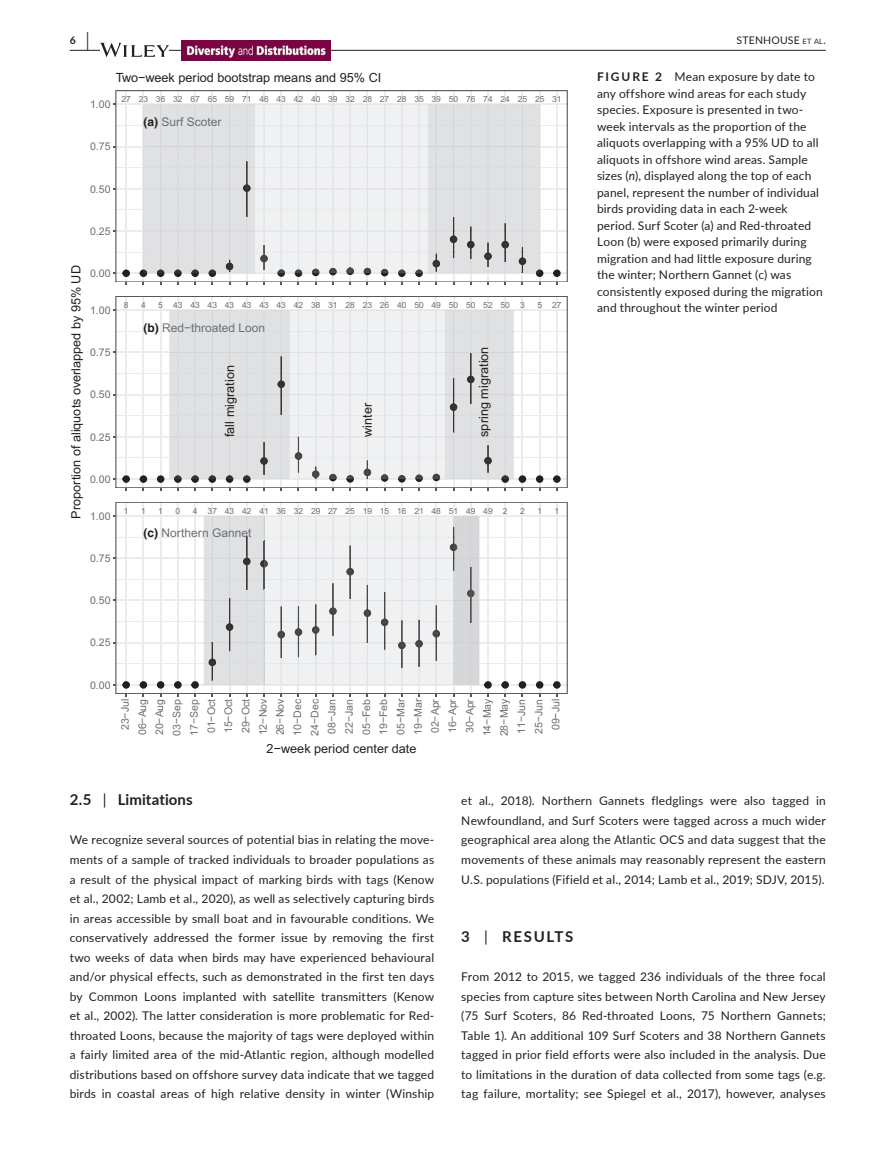
<style>
.page{position:relative;width:893px;height:1174px;background:#fff}
.page>*{position:absolute;margin:0;border:0;box-sizing:border-box;transform-origin:0 0}
.t1{font:700 15px "Lato";letter-spacing:.005em;color:#231f20}
.t2{font:700 15px "Lato";letter-spacing:.105em;color:#231f20}
.t3{font:12.75px "Arial";color:#231f20}
.t4{font:12px/19.5px "Lato";letter-spacing:.015em;color:#231f20;text-align:justify}
.t5{font:12px "Arial";color:#6d6e71}
.t6{font:10.5px/17.2px "Arial";color:#6d6e71;text-align:center}
.t7{font:10.5px "Lato";letter-spacing:.02em;color:#231f20}
.t8{font:700 10.5px "Lato";color:#231f20}
.t9{font:8.4px "Arial";color:#6d6e71}
.s1{font-size:19.5px}
.s2{font-size:7.35px}
.s3{font-family:"Helvetica";font-weight:700;color:#231f20}
.s4{font-weight:700}
.s5{font-style:italic}
.s6{font-weight:400}
</style>
<div class="page">
<hr style="left:70px;top:50px;width:756px;height:1px;background:#231f20">
<svg style="left:100px;top:43px;width:69px;height:14px"></svg>
<img style="left:181px;top:40px;width:149px;height:21px">
<svg style="left:116px;top:91px;width:451px;height:191px"></svg>
<svg style="left:116px;top:296px;width:451px;height:192px"></svg>
<svg style="left:116px;top:502px;width:451px;height:191px"></svg>
<svg style="left:122px;top:269px;width:8px;height:16px"></svg>
<svg style="left:140px;top:104px;width:403px;height:181px"></svg>
<svg style="left:553px;top:269px;width:8px;height:16px"></svg>
<svg style="left:122px;top:475px;width:8px;height:15px"></svg>
<svg style="left:140px;top:475px;width:7px;height:15px"></svg>
<svg style="left:157px;top:310px;width:369px;height:180px"></svg>
<svg style="left:536px;top:475px;width:7px;height:15px"></svg>
<svg style="left:553px;top:475px;width:8px;height:15px"></svg>
<svg style="left:122px;top:681px;width:8px;height:15px"></svg>
<svg style="left:140px;top:681px;width:7px;height:15px"></svg>
<svg style="left:157px;top:681px;width:7px;height:15px"></svg>
<svg style="left:174px;top:681px;width:8px;height:15px"></svg>
<svg style="left:191px;top:516px;width:301px;height:180px"></svg>
<svg style="left:501px;top:681px;width:8px;height:15px"></svg>
<svg style="left:519px;top:681px;width:7px;height:15px"></svg>
<svg style="left:536px;top:681px;width:7px;height:15px"></svg>
<svg style="left:553px;top:681px;width:8px;height:15px"></svg>
<p class="t8" style="left:70px;top:33px;width:21px">6 <span class="s1">|</span></p>
<p class="t7" style="left:736px;top:33px;width:91px">STENHOUSE <span class="s2">et al</span>.</p>
<p class="t3" style="left:116px;top:70px;width:267px">Two−week period bootstrap means and 95% CI</p>
<p class="t6" style="left:90px;top:96px;width:22px">1.00</p>
<p class="t6" style="left:90px;top:138px;width:22px">0.75</p>
<p class="t9" style="left:122px;top:94px;width:442px">27 23 36 32 67 65 59 71 46 43 42 40 39 32 28 27 28 35 39 50 76 74 24 25 25 31</p>
<p class="t5" style="left:143px;top:114px;width:80px"><span class="s3">(a)</span> Surf Scoter</p>
<p class="t6" style="left:90px;top:180px;width:22px">0.50</p>
<p class="t6" style="left:90px;top:223px;width:22px">0.25</p>
<p class="t3" style="left:68px;top:519px;width:255px;rotate:-90deg">Proportion of aliquots overlapped by 95% UD</p>
<p class="t6" style="left:90px;top:265px;width:22px">0.00</p>
<p class="t6" style="left:90px;top:302px;width:22px">1.00</p>
<p class="t6" style="left:90px;top:344px;width:22px">0.75</p>
<p class="t6" style="left:90px;top:386px;width:22px">0.50</p>
<p class="t6" style="left:90px;top:428px;width:22px">0.25</p>
<p class="t6" style="left:90px;top:470px;width:22px">0.00</p>
<p class="t6" style="left:90px;top:507px;width:22px">1.00</p>
<p class="t6" style="left:90px;top:550px;width:22px">0.75</p>
<p class="t9" style="left:124px;top:300px;width:6px">8</p>
<p class="t9" style="left:141px;top:300px;width:6px">4</p>
<p class="t9" style="left:158px;top:300px;width:368px">5 4343434343434342383128232640504950505250 3</p>
<p class="t9" style="left:537px;top:300px;width:26px">5 27</p>
<p class="t5" style="left:143px;top:319px;width:123px"><span class="s3">(b)</span> Red−throated Loon</p>
<p class="t3" style="left:221px;top:437px;width:73px;rotate:-90deg">fall migration</p>
<p class="t3" style="left:359px;top:437px;width:35px;rotate:-90deg">winter</p>
<p class="t3" style="left:475px;top:437px;width:92px;rotate:-90deg">spring migration</p>
<p class="t9" style="left:124px;top:505px;width:6px">1</p>
<p class="t9" style="left:141px;top:505px;width:6px">1</p>
<p class="t9" style="left:158px;top:505px;width:6px">1</p>
<p class="t9" style="left:176px;top:505px;width:6px">0</p>
<p class="t9" style="left:193px;top:505px;width:316px">4 3743424136322927251915162148514949 2</p>
<p class="t9" style="left:520px;top:505px;width:6px">2</p>
<p class="t9" style="left:537px;top:505px;width:6px">1</p>
<p class="t9" style="left:555px;top:505px;width:6px">1</p>
<p class="t5" style="left:143px;top:525px;width:110px"><span class="s3">(c)</span> Northern Gannet</p>
<p class="t6" style="left:90px;top:592px;width:22px">0.50</p>
<p class="t6" style="left:90px;top:634px;width:22px">0.25</p>
<p class="t6" style="left:90px;top:676px;width:22px">0.00</p>
<p class="t6" style="left:117px;top:736px;width:39px;rotate:-90deg">23−Jul<br>06−Aug<br>20−Aug<br>03−Sep<br>17−Sep<br>01−Oct<br>15−Oct<br>29−Oct<br>12−Nov<br>26−Nov<br>10−Dec<br>24−Dec<br>08−Jan<br>22−Jan<br>05−Feb<br>19−Feb<br>05−Mar<br>19−Mar<br>02−Apr<br>16−Apr<br>30−Apr<br>14−May<br>28−May<br>11−Jun<br>25−Jun<br>09−Jul</p>
<p class="t3" style="left:267px;top:739px;width:151px">2−week period center date</p>
<p class="t4" style="left:597px;top:68px;width:227px;line-height:16.5px;text-align:left"><span class="s4">FIGURE 2</span> Mean exposure by date to any offshore wind areas for each study species. Exposure is presented in two&shy;week intervals as the proportion of the aliquots overlapping with a 95% UD to all aliquots in offshore wind areas. Sample sizes (<span class="s5">n</span>), displayed along the top of each panel, represent the number of individual birds providing data in each 2-week period. Surf Scoter (a) and Red-throated Loon (b) were exposed primarily during migration and had little exposure during the winter; Northern Gannet (c) was consistently exposed during the migration and throughout the winter period</p>
<p class="t1" style="left:70px;top:789px;width:125px">2.5 <span class="s6">|</span> Limitations</p>
<p class="t4" style="left:70px;top:830px;width:366px">We recognize several sources of potential bias in relating the move&shy;ments of a sample of tracked individuals to broader populations as a result of the physical impact of marking birds with tags (Kenow et al., 2002; Lamb et al., 2020), as well as selectively capturing birds in areas accessible by small boat and in favourable conditions. We conservatively addressed the former issue by removing the first two weeks of data when birds may have experienced behavioural and/or physical effects, such as demonstrated in the first ten days by Common Loons implanted with satellite transmitters (Kenow et al., 2002). The latter consideration is more problematic for Red&shy;throated Loons, because the majority of tags were deployed within a fairly limited area of the mid-Atlantic region, although modelled distributions based on offshore survey data indicate that we tagged birds in coastal areas of high relative density in winter (Winship</p>
<p class="t4" style="left:461px;top:791px;width:366px">et al., 2018). Northern Gannets fledglings were also tagged in Newfoundland, and Surf Scoters were tagged across a much wider geographical area along the Atlantic OCS and data suggest that the movements of these animals may reasonably represent the eastern U.S. populations (Fifield et al., 2014; Lamb et al., 2019; SDJV, 2015).</p>
<p class="t2" style="left:461px;top:925px;width:114px">3 <span class="s6">|</span> RESULTS</p>
<p class="t4" style="left:461px;top:966px;width:366px">From 2012 to 2015, we tagged 236 individuals of the three focal species from capture sites between North Carolina and New Jersey (75 Surf Scoters, 86 Red-throated Loons, 75 Northern Gannets; Table 1). An additional 109 Surf Scoters and 38 Northern Gannets tagged in prior field efforts were also included in the analysis. Due to limitations in the duration of data collected from some tags (e.g. tag failure, mortality; see Spiegel et al., 2017), however, analyses</p>
</div>
